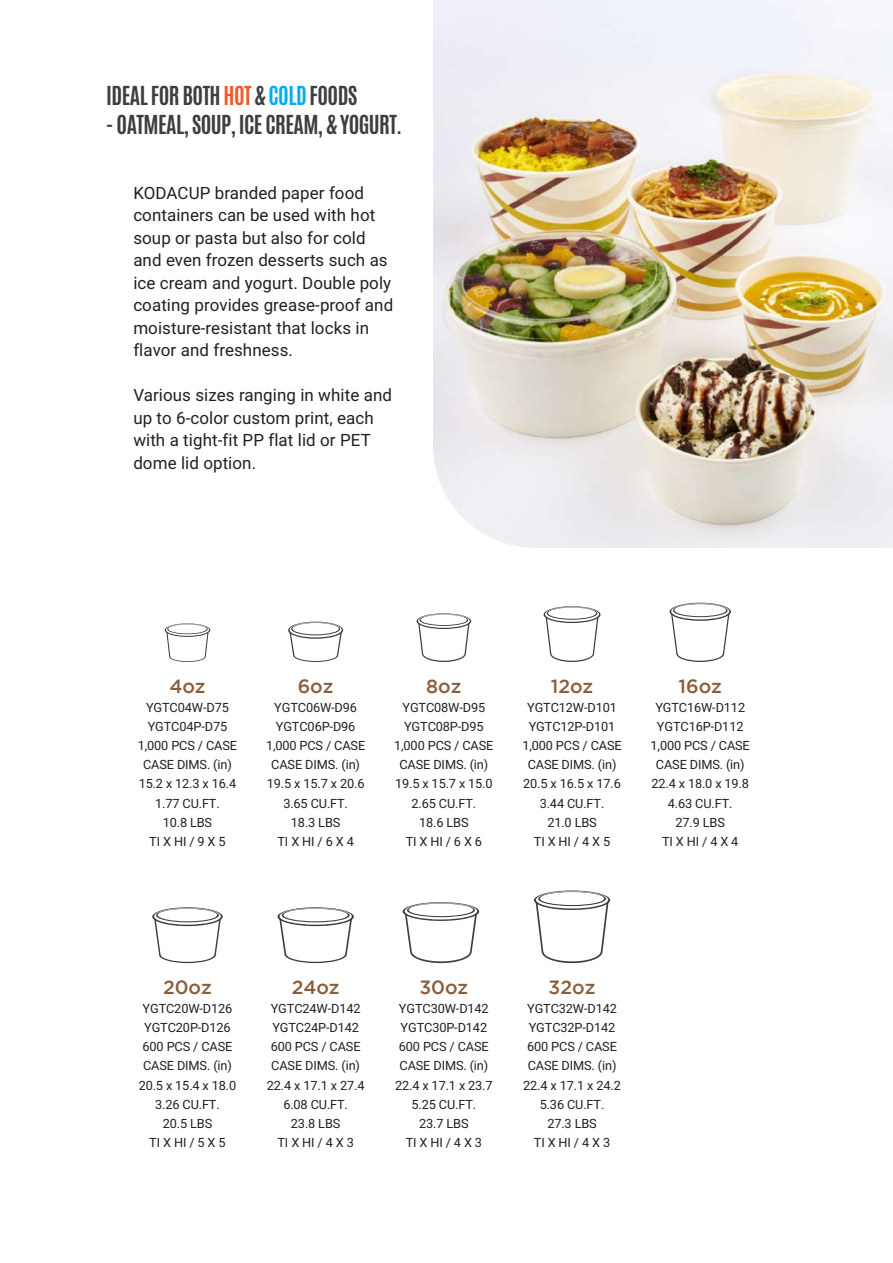
<style>
.page{position:relative;width:893px;height:1263px;background:#fff}
.page>*{position:absolute;margin:0;border:0;box-sizing:border-box;transform-origin:0 0}
.t1{font:700 21.9px "Antonio";letter-spacing:-.025em;color:#3e3e3f}
.t2{font:500 19.2px "Gotham";color:#8a5d3b}
.t3{font:16.95px/22.5px "Roboto";letter-spacing:.005em;color:#231f20}
.t4{font:12.75px/19.2px "Roboto";letter-spacing:-.01em;color:#231f20;text-align:center}
.s1{color:#f15929}
.s2{color:#00aeef}
</style>
<div class="page">
<img style="left:433px;top:0;width:460px;height:548px">
<svg style="left:165px;top:623px;width:45px;height:39px"></svg>
<svg style="left:288px;top:622px;width:55px;height:40px"></svg>
<svg style="left:417px;top:613px;width:54px;height:49px"></svg>
<svg style="left:544px;top:606px;width:56px;height:56px"></svg>
<svg style="left:670px;top:603px;width:61px;height:59px"></svg>
<svg style="left:152px;top:907px;width:71px;height:56px"></svg>
<svg style="left:277px;top:907px;width:77px;height:56px"></svg>
<svg style="left:403px;top:902px;width:76px;height:61px"></svg>
<svg style="left:534px;top:890px;width:76px;height:73px"></svg>
<h1 class="t1" style="left:106px;top:79px;width:253px">IDEAL FOR BOTH <span class="s1">HOT</span> &amp; <span class="s2">COLD</span> FOODS</h1>
<h1 class="t1" style="left:106px;top:108px;width:297px">- OATMEAL, SOUP, ICE CREAM, &amp; YOGURT.</h1>
<p class="t3" style="left:133px;top:181px;width:261px">KODACUP branded paper food containers can be used with hot soup or pasta but also for cold and even frozen desserts such as ice cream and yogurt. Double poly coating provides grease-proof and moisture-resistant that locks in flavor and freshness.</p>
<h3 class="t3" style="left:133px;top:383px;width:260px">Various sizes ranging in white and up to 6-color custom print, each with a tight-fit PP flat lid or PET dome lid option.</h3>
<h2 class="t2" style="left:169px;top:675px;width:38px">4oz</h2>
<p class="t4" style="left:138px;top:697px;width:101px">YGTC04W-D75<br>YGTC04P-D75<br>1,000 PCS / CASE<br>CASE DIMS. (in)<br>15.2 x 12.3 x 16.4<br>1.77 CU.FT.<br>10.8 LBS<br>TI X HI / 9 X 5</p>
<h2 class="t2" style="left:298px;top:675px;width:37px">6oz</h2>
<p class="t4" style="left:266px;top:697px;width:101px">YGTC06W-D96<br>YGTC06P-D96<br>1,000 PCS / CASE<br>CASE DIMS. (in)<br>19.5 x 15.7 x 20.6<br>3.65 CU.FT.<br>18.3 LBS<br>TI X HI / 6 X 4</p>
<h2 class="t2" style="left:426px;top:675px;width:37px">8oz</h2>
<p class="t4" style="left:394px;top:697px;width:101px">YGTC08W-D95<br>YGTC08P-D95<br>1,000 PCS / CASE<br>CASE DIMS. (in)<br>19.5 x 15.7 x 15.0<br>2.65 CU.FT.<br>18.6 LBS<br>TI X HI / 6 X 6</p>
<h2 class="t2" style="left:551px;top:675px;width:44px">12oz</h2>
<p class="t4" style="left:522px;top:697px;width:101px">YGTC12W-D101<br>YGTC12P-D101<br>1,000 PCS / CASE<br>CASE DIMS. (in)<br>20.5 x 16.5 x 17.6<br>3.44 CU.FT.<br>21.0 LBS<br>TI X HI / 4 X 5</p>
<h2 class="t2" style="left:679px;top:675px;width:45px">16oz</h2>
<p class="t4" style="left:651px;top:697px;width:101px">YGTC16W-D112<br>YGTC16P-D112<br>1,000 PCS / CASE<br>CASE DIMS. (in)<br>22.4 x 18.0 x 19.8<br>4.63 CU.FT.<br>27.9 LBS<br>TI X HI / 4 X 4</p>
<h2 class="t2" style="left:163px;top:976px;width:50px">20oz</h2>
<p class="t4" style="left:139px;top:998px;width:99px">YGTC20W-D126<br>YGTC20P-D126<br>600 PCS / CASE<br>CASE DIMS. (in)<br>20.5 x 15.4 x 18.0<br>3.26 CU.FT.<br>20.5 LBS<br>TI X HI / 5 X 5</p>
<h2 class="t2" style="left:292px;top:976px;width:50px">24oz</h2>
<p class="t4" style="left:267px;top:998px;width:99px">YGTC24W-D142<br>YGTC24P-D142<br>600 PCS / CASE<br>CASE DIMS. (in)<br>22.4 x 17.1 x 27.4<br>6.08 CU.FT.<br>23.8 LBS<br>TI X HI / 4 X 3</p>
<h2 class="t2" style="left:419px;top:976px;width:50px">30oz</h2>
<p class="t4" style="left:395px;top:998px;width:99px">YGTC30W-D142<br>YGTC30P-D142<br>600 PCS / CASE<br>CASE DIMS. (in)<br>22.4 x 17.1 x 23.7<br>5.25 CU.FT.<br>23.7 LBS<br>TI X HI / 4 X 3</p>
<h2 class="t2" style="left:549px;top:976px;width:48px">32oz</h2>
<p class="t4" style="left:523px;top:998px;width:99px">YGTC32W-D142<br>YGTC32P-D142<br>600 PCS / CASE<br>CASE DIMS. (in)<br>22.4 x 17.1 x 24.2<br>5.36 CU.FT.<br>27.3 LBS<br>TI X HI / 4 X 3</p>
</div>
